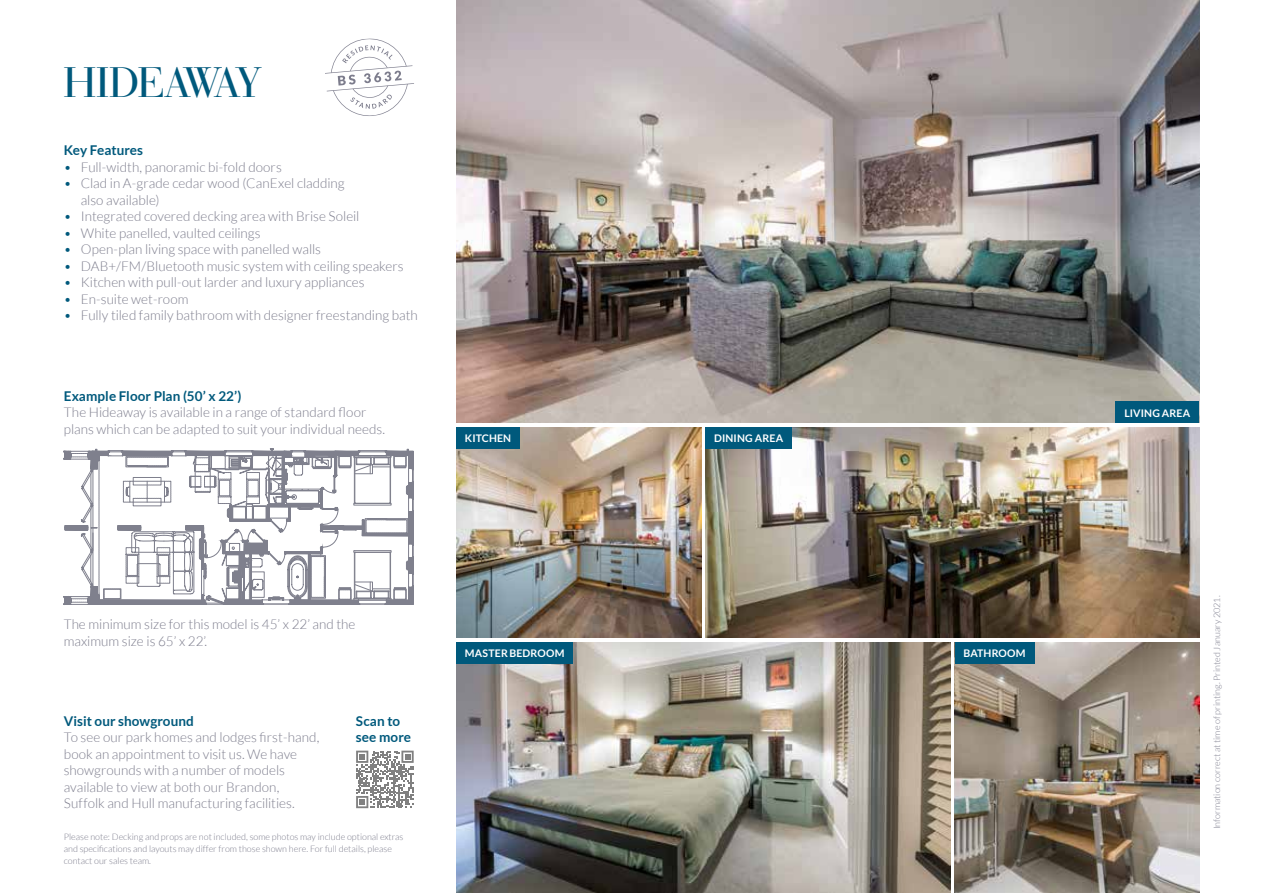
<style>
.page{position:relative;width:1263px;height:893px;background:#fff}
.page>*{position:absolute;margin:0;border:0;box-sizing:border-box;transform-origin:0 0}
.t1{font:45px "Bauer Bodoni BT";color:#00597c}
.t2{font:300 13.5px/16.5px "Lato";color:#7c7c8c}
.t3{font:700 13.5px/16.5px "Lato";letter-spacing:.005em;color:#00597c}
.t4{font:700 10.5px "Lato";letter-spacing:.01em;color:#fff}
.t5{font:300 9px/12px "Lato";color:#7c7c8c}
.s1{color:#00597c}
</style>
<div class="page">
<svg style="left:64px;top:448px;width:350px;height:157px"></svg>
<img style="left:456px;top:0;width:743px;height:423px">
<div style="left:1115px;top:402px;width:84px;height:21px;background:#00597c"></div>
<img style="left:456px;top:427px;width:245px;height:211px">
<div style="left:456px;top:427px;width:64px;height:22px;background:#00597c"></div>
<img style="left:456px;top:642px;width:494px;height:251px">
<div style="left:456px;top:642px;width:117px;height:22px;background:#00597c"></div>
<img style="left:705px;top:427px;width:494px;height:211px">
<div style="left:705px;top:427px;width:87px;height:22px;background:#00597c"></div>
<img style="left:954px;top:642px;width:245px;height:251px">
<div style="left:954px;top:642px;width:80px;height:22px;background:#00597c"></div>
<svg style="left:356px;top:751px;width:58px;height:57px"></svg>
<svg style="left:325px;top:38px;width:89px;height:78px"></svg>
<h1 class="t1" style="left:64px;top:55px;width:198px">HIDEAWAY</h1>
<p class="t3" style="left:64px;top:142px;width:81px">Key Features</p>
<p class="t2" style="left:64px;top:159px;width:220px"><span class="s1">•</span> Full-width, panoramic bi-fold doors</p>
<p class="t2" style="left:81px;top:175px;width:265px;text-indent:-17px"><span class="s1">•</span> Clad in A-grade cedar wood (CanExel cladding also available)</p>
<p class="t2" style="left:64px;top:208px;width:297px"><span class="s1">•</span> Integrated covered decking area with Brise Soleil</p>
<p class="t2" style="left:64px;top:225px;width:198px"><span class="s1">•</span> White panelled, vaulted ceilings</p>
<p class="t2" style="left:64px;top:241px;width:259px"><span class="s1">•</span> Open-plan living space with panelled walls</p>
<p class="t2" style="left:64px;top:258px;width:341px"><span class="s1">•</span> DAB+/FM/Bluetooth music system with ceiling speakers</p>
<p class="t2" style="left:64px;top:274px;width:302px"><span class="s1">•</span> Kitchen with pull-out larder and luxury appliances</p>
<p class="t2" style="left:64px;top:291px;width:126px"><span class="s1">•</span> En-suite wet-room</p>
<p class="t2" style="left:64px;top:307px;width:356px"><span class="s1">•</span> Fully tiled family bathroom with designer freestanding bath</p>
<p class="t3" style="left:64px;top:387px;width:179px">Example Floor Plan (50’ x 22’)</p>
<p class="t2" style="left:64px;top:404px;width:323px">The Hideaway is available in a range of standard floor plans which can be adapted to suit your individual needs.</p>
<p class="t4" style="left:465px;top:432px;width:48px">KITCHEN</p>
<p class="t2" style="left:64px;top:616px;width:293px">The minimum size for this model is 45’ x 22’ and the maximum size is 65’ x 22’.</p>
<p class="t3" style="left:64px;top:712px;width:132px">Visit our showground</p>
<p class="t2" style="left:64px;top:729px;width:257px">To see our park homes and lodges first-hand, book an appointment to visit us. We have showgrounds with a number of models available to view at both our Brandon, Suffolk and Hull manufacturing facilities.</p>
<p class="t3" style="left:356px;top:712px;width:57px">Scan to see more</p>
<p class="t5" style="left:64px;top:831px;width:341px">Please note: Decking and props are not included, some photos may include optional extras and specifications and layouts may differ from those shown here. For full details, please contact our sales team.</p>
<p class="t4" style="left:465px;top:647px;width:101px">MASTER BEDROOM</p>
<p class="t4" style="left:714px;top:432px;width:71px">DINING AREA</p>
<p class="t4" style="left:963px;top:647px;width:64px">BATHROOM</p>
<p class="t4" style="left:1124px;top:407px;width:67px">LIVING AREA</p>
<p class="t5" style="left:1211px;top:829px;width:235px;rotate:-90deg">Information correct at time of printing. Printed January 2021.</p>
</div>
